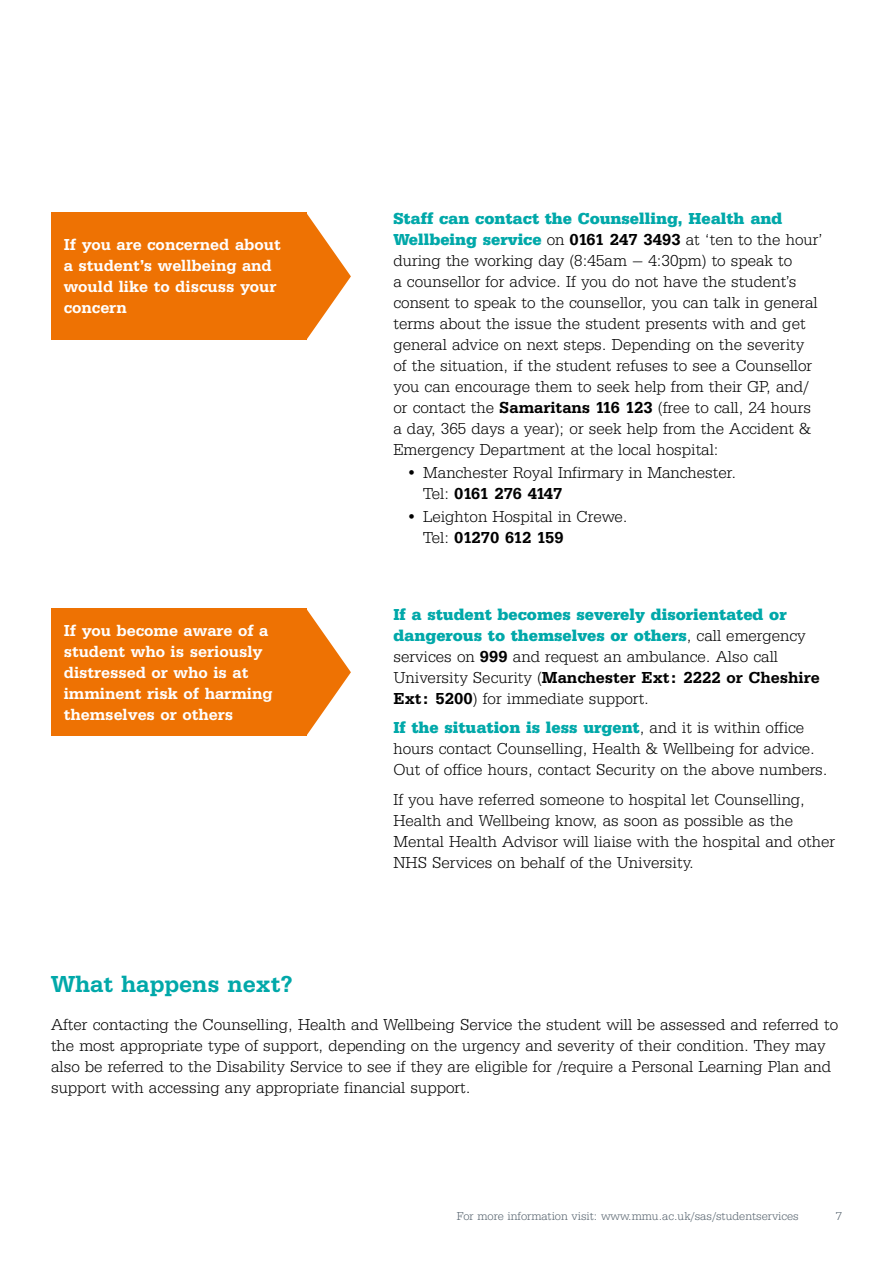
<style>
.page{position:relative;width:893px;height:1263px;background:#fff}
.page>*{position:absolute;margin:0;border:0;box-sizing:border-box;transform-origin:0 0}
.t1{font:500 24px "Serifa BEFOP";color:#00a8a9}
.t2{font:300 16.5px/21px "Serifa BEFOP";color:#000}
.t3{font:500 16.5px/21px "Serifa BEFOP";color:#fff}
.t4{font:300 12px "Serifa BEFOP";color:#54616c}
.s1{font-weight:700;color:#00a8a9}
.s2{font-weight:500}
</style>
<div class="page">
<svg style="left:306px;top:213px;width:45px;height:127px"></svg>
<div style="left:51px;top:213px;width:255px;height:127px;background:#ee7203"></div>
<svg style="left:306px;top:608px;width:45px;height:128px"></svg>
<div style="left:51px;top:608px;width:255px;height:128px;background:#ee7203"></div>
<p class="t3" style="left:64px;top:234px;width:218px">If you are concerned about a student’s wellbeing and would like to discuss your concern</p>
<p class="t3" style="left:64px;top:620px;width:210px">If you become aware of a student who is seriously distressed or who is at imminent risk of harming themselves or others</p>
<p class="t2" style="left:393px;top:208px;width:431px"><span class="s1">Staff can contact the Counselling, Health and Wellbeing service</span> on <span class="s2">0161 247 3493</span> at ‘ten to the hour’ during the working day (8:45am – 4:30pm) to speak to<br>a counsellor for advice. If you do not have the student’s consent to speak to the counsellor, you can talk in general terms about the issue the student presents with and get general advice on next steps. Depending on the severity<br>of the situation, if the student refuses to see a Counsellor you can encourage them to seek help from their GP, and/ or contact the <span class="s2">Samaritans 116 123</span> (free to call, 24 hours a day, 365 days a year); or seek help from the Accident &amp; Emergency Department at the local hospital:</p>
<p class="t2" style="left:423px;top:462px;width:315px;text-indent:-17px">• Manchester Royal Infirmary in Manchester.<br>Tel: <span class="s2">0161 276 4147</span></p>
<p class="t2" style="left:423px;top:506px;width:206px;text-indent:-17px">• Leighton Hospital in Crewe.<br>Tel: <span class="s2">01270 612 159</span></p>
<p class="t2" style="left:393px;top:604px;width:428px"><span class="s1">If a student becomes severely disorientated or dangerous to themselves or others</span>, call emergency services on <span class="s2">999</span> and request an ambulance. Also call University Security (<span class="s2">Manchester Ext: 2222 or Cheshire Ext: 5200</span>) for immediate support.</p>
<p class="t2" style="left:393px;top:717px;width:436px"><span class="s1">If the situation is less urgent</span>, and it is within office hours contact Counselling, Health &amp; Wellbeing for advice.<br>Out of office hours, contact Security on the above numbers.</p>
<p class="t2" style="left:393px;top:789px;width:443px">If you have referred someone to hospital let Counselling, Health and Wellbeing know, as soon as possible as the Mental Health Advisor will liaise with the hospital and other NHS Services on behalf of the University.</p>
<h1 class="t1" style="left:51px;top:970px;width:243px">What happens next?</h1>
<p class="t2" style="left:51px;top:1014px;width:789px">After contacting the Counselling, Health and Wellbeing Service the student will be assessed and referred to the most appropriate type of support, depending on the urgency and severity of their condition. They may also be referred to the Disability Service to see if they are eligible for /require a Personal Learning Plan and support with accessing any appropriate financial support.</p>
<p class="t4" style="left:457px;top:1209px;width:343px">For more information visit: www.mmu.ac.uk/sas/studentservices</p>
<p class="t4" style="left:836px;top:1209px;width:8px">7</p>
</div>
